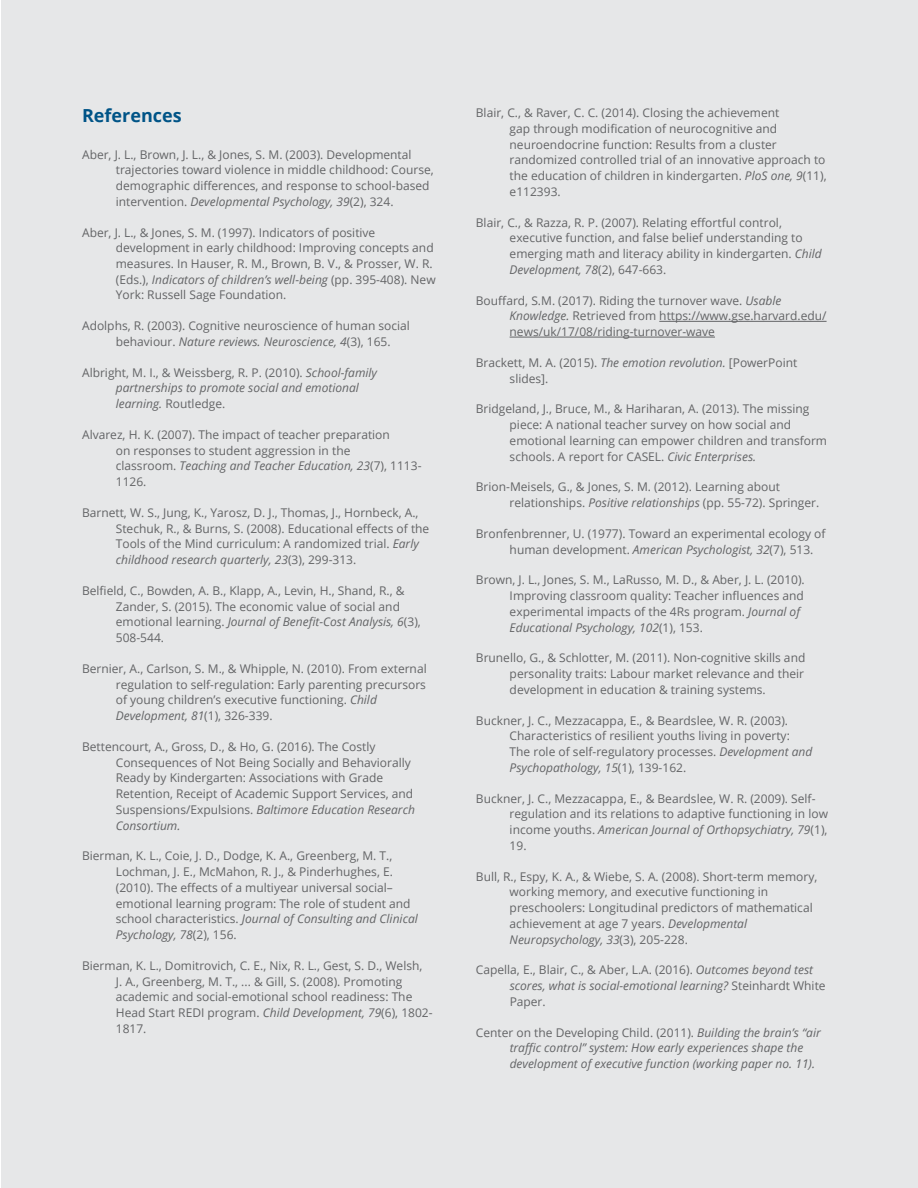
<style>
.page{position:relative;width:918px;height:1188px;background:#fff}
.page>*{position:absolute;margin:0;border:0;box-sizing:border-box;transform-origin:0 0}
.t1{font:700 18px "Open Sans";color:#005487}
.t2{font:12px/15.8px "Open Sans";color:#636466}
.t3{font:italic 12px/15.8px "Open Sans";color:#636466}
.s1{font-style:italic}
.s2{font-style:normal}
</style>
<div class="page">
<div style="left:2px;top:0;width:916px;height:1188px;background:#e6e7e8"></div>
<hr style="left:659px;top:321px;width:168px;height:1px;background:#636466">
<hr style="left:510px;top:337px;width:205px;height:1px;background:#636466">
<h1 class="t1" style="left:82px;top:103px;width:101px">References</h1>
<p class="t2" style="left:116px;top:146px;width:319px;text-indent:-34px">Aber, J. L., Brown, J. L., &amp; Jones, S. M. (2003). Developmental trajectories toward violence in middle childhood: Course, demographic differences, and response to school-based intervention. <span class="s1">Developmental Psychology, 39</span>(2), 324.</p>
<p class="t2" style="left:116px;top:224px;width:321px;text-indent:-34px">Aber, J. L., &amp; Jones, S. M. (1997). Indicators of positive development in early childhood: Improving concepts and measures. In Hauser, R. M., Brown, B. V., &amp; Prosser, W. R. (Eds.), <span class="s1">Indicators of children’s well-being</span> (pp. 395-408). New York: Russell Sage Foundation.</p>
<p class="t2" style="left:116px;top:318px;width:296px;text-indent:-34px">Adolphs, R. (2003). Cognitive neuroscience of human social behaviour. <span class="s1">Nature reviews. Neuroscience, 4</span>(3), 165.</p>
<p class="t3" style="left:116px;top:364px;width:263px;text-indent:-34px"><span class="s2">Albright, M. I., &amp; Weissberg, R. P. (2010).</span> School-family partnerships to promote social and emotional learning. <span class="s2">Routledge.</span></p>
<p class="t2" style="left:116px;top:426px;width:307px;text-indent:-34px">Alvarez, H. K. (2007). The impact of teacher preparation<br>on responses to student aggression in the<br>classroom. <span class="s1">Teaching and Teacher Education, 23</span>(7), 1113- 1126.</p>
<p class="t2" style="left:116px;top:504px;width:315px;text-indent:-34px">Barnett, W. S., Jung, K., Yarosz, D. J., Thomas, J., Hornbeck, A., Stechuk, R., &amp; Burns, S. (2008). Educational effects of the Tools of the Mind curriculum: A randomized trial. <span class="s1">Early childhood research quarterly, 23</span>(3), 299-313.</p>
<p class="t2" style="left:116px;top:582px;width:307px;text-indent:-34px">Belfield, C., Bowden, A. B., Klapp, A., Levin, H., Shand, R., &amp; Zander, S. (2015). The economic value of social and emotional learning. <span class="s1">Journal of Benefit-Cost Analysis, 6</span>(3), 508-544.</p>
<p class="t2" style="left:116px;top:660px;width:312px;text-indent:-34px">Bernier, A., Carlson, S. M., &amp; Whipple, N. (2010). From external regulation to self-regulation: Early parenting precursors of young children’s executive functioning. <span class="s1">Child Development, 81</span>(1), 326-339.</p>
<p class="t2" style="left:116px;top:738px;width:301px;text-indent:-34px">Bettencourt, A., Gross, D., &amp; Ho, G. (2016). The Costly Consequences of Not Being Socially and Behaviorally Ready by Kindergarten: Associations with Grade Retention, Receipt of Academic Support Services, and Suspensions/Expulsions. <span class="s1">Baltimore Education Research Consortium.</span></p>
<p class="t2" style="left:116px;top:848px;width:304px;text-indent:-34px">Bierman, K. L., Coie, J. D., Dodge, K. A., Greenberg, M. T., Lochman, J. E., McMahon, R. J., &amp; Pinderhughes, E. (2010). The effects of a multiyear universal social– emotional learning program: The role of student and school characteristics. <span class="s1">Journal of Consulting and Clinical Psychology, 78</span>(2), 156.</p>
<p class="t2" style="left:116px;top:957px;width:318px;text-indent:-34px">Bierman, K. L., Domitrovich, C. E., Nix, R. L., Gest, S. D., Welsh,<br>J. A., Greenberg, M. T., ... &amp; Gill, S. (2008). Promoting academic and social-emotional school readiness: The Head Start REDI program. <span class="s1">Child Development, 79</span>(6), 1802- 1817.</p>
<p class="t2" style="left:510px;top:105px;width:319px;text-indent:-34px">Blair, C., &amp; Raver, C. C. (2014). Closing the achievement<br>gap through modification of neurocognitive and neuroendocrine function: Results from a cluster randomized controlled trial of an innovative approach to the education of children in kindergarten. <span class="s1">PloS one, 9</span>(11), e112393.</p>
<p class="t2" style="left:510px;top:214px;width:314px;text-indent:-34px">Blair, C., &amp; Razza, R. P. (2007). Relating effortful control, executive function, and false belief understanding to emerging math and literacy ability in kindergarten. <span class="s1">Child Development, 78</span>(2), 647-663.</p>
<p class="t2" style="left:510px;top:292px;width:318px;text-indent:-34px">Bouffard, S.M. (2017). Riding the turnover wave. <span class="s1">Usable<br>Knowledge.</span> Retrieved from https://www.gse.harvard.edu/ news/uk/17/08/riding-turnover-wave</p>
<p class="t2" style="left:510px;top:354px;width:289px;text-indent:-34px">Brackett, M. A. (2015). <span class="s1">The emotion revolution.</span> [PowerPoint slides].</p>
<p class="t2" style="left:510px;top:401px;width:319px;text-indent:-34px">Bridgeland, J., Bruce, M., &amp; Hariharan, A. (2013). The missing piece: A national teacher survey on how social and emotional learning can empower children and transform schools. A report for CASEL. <span class="s1">Civic Enterprises.</span></p>
<p class="t2" style="left:510px;top:479px;width:311px;text-indent:-34px">Brion-Meisels, G., &amp; Jones, S. M. (2012). Learning about relationships. <span class="s1">Positive relationships</span> (pp. 55-72). Springer.</p>
<p class="t2" style="left:510px;top:525px;width:317px;text-indent:-34px">Bronfenbrenner, U. (1977). Toward an experimental ecology of human development. <span class="s1">American Psychologist, 32</span>(7), 513.</p>
<p class="t2" style="left:510px;top:572px;width:297px;text-indent:-34px">Brown, J. L., Jones, S. M., LaRusso, M. D., &amp; Aber, J. L. (2010).<br>Improving classroom quality: Teacher influences and experimental impacts of the 4Rs program. <span class="s1">Journal of Educational Psychology, 102</span>(1), 153.</p>
<p class="t2" style="left:510px;top:650px;width:297px;text-align:justify;text-indent:-34px">Brunello, G., &amp; Schlotter, M. (2011). Non-cognitive skills and personality traits: Labour market relevance and their development in education &amp; training systems.</p>
<p class="t2" style="left:510px;top:712px;width:304px;text-indent:-34px">Buckner, J. C., Mezzacappa, E., &amp; Beardslee, W. R. (2003).<br>Characteristics of resilient youths living in poverty:<br>The role of self-regulatory processes. <span class="s1">Development and Psychopathology, 15</span>(1), 139-162.</p>
<p class="t2" style="left:510px;top:790px;width:320px;text-indent:-34px">Buckner, J. C., Mezzacappa, E., &amp; Beardslee, W. R. (2009). Self&shy;regulation and its relations to adaptive functioning in low income youths. <span class="s1">American Journal of Orthopsychiatry, 79</span>(1), 19.</p>
<p class="t2" style="left:510px;top:868px;width:309px;text-indent:-34px">Bull, R., Espy, K. A., &amp; Wiebe, S. A. (2008). Short-term memory, working memory, and executive functioning in preschoolers: Longitudinal predictors of mathematical achievement at age 7 years. <span class="s1">Developmental Neuropsychology, 33</span>(3), 205-228.</p>
<p class="t2" style="left:510px;top:962px;width:317px;text-indent:-34px">Capella, E., Blair, C., &amp; Aber, L.A. (2016). <span class="s1">Outcomes beyond test scores, what is social-emotional learning?</span> Steinhardt White<br>Paper.</p>
<p class="t3" style="left:510px;top:1024px;width:313px;text-indent:-34px"><span class="s2">Center on the Developing Child. (2011).</span> Building the brain’s “air traffic control” system: How early experiences shape the development of executive function (working paper no. 11).</p>
</div>
